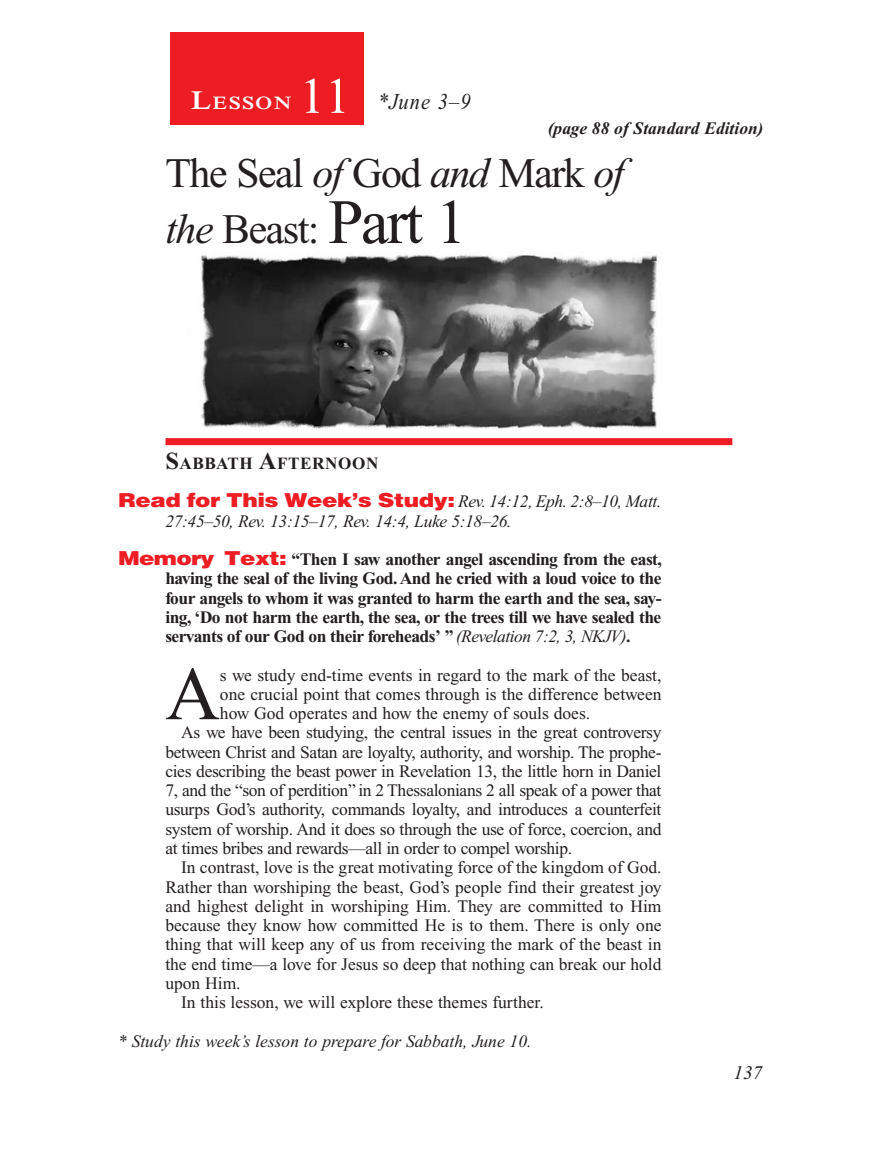
<style>
.page{position:relative;width:882px;height:1166px;background:#fff}
.page>*{position:absolute;margin:0;border:0;box-sizing:border-box;transform-origin:0 0}
.Body_Drop_Cap{font:75.6px "Times New Roman PS Std";color:#231f20}
.Lesson_Number{font:50.75px "Times New Roman PS Std";color:#fff}
.Lesson_Head_SA{font:42px/56px "Times New Roman PS Std";letter-spacing:-.035em;color:#231f20}
.Lesson_Dates{font:italic 22.75px "Times New Roman PS Std";color:#231f20;scale:.9 1}
.PageNumbers{font:italic 19.25px "Times New Roman PS Std";color:#231f20}
.Lesson_Start_Head{font:600 18.38px "Times NRMT Std";letter-spacing:.07em;color:#fff;scale:1.1 1}
.Body{font:17.5px/19.2px "Times New Roman PS Std";color:#231f20;text-align:justify}
.Question{font:700 17.5px/19.2px "Times New Roman PS Std";letter-spacing:-.03em;color:#231f20;text-align:justify}
.Body_Drop_Cap-2{font:17.5px/19.2px "Times New Roman PS Std";color:#231f20;text-align:justify}
.Question-2{font:italic 17.5px/19.2px "Times New Roman PS Std";letter-spacing:-.02em;color:#231f20}
.Question-3{font:italic 17.5px "Times New Roman PS Std";color:#231f20}
.Page_from_SE{font:italic 700 17.5px "Times New Roman PS Std";color:#231f20}
.Sabbath_Afternoon_He{font:700 17.15px "Times New Roman PS Std";letter-spacing:.035em;color:#231f20}
.s1{font-size:26.25px}
.s2{font-style:italic}
.s3{font-size:63px}
.s4{font-size:24.5px}
.s5{font-family:"Helvetica LT Std";font-weight:900;font-style:normal;font-size:19.25px;color:#ee1d23}
.s6{font-family:"Helvetica LT Std";font-weight:900;font-size:19.25px;color:#ee1d23}
.s7{font-weight:400;font-style:italic}
</style>
<div class="page">
<div style="left:170px;top:32px;width:194px;height:92px;background:#ee1d23"></div>
<div style="left:166px;top:438px;width:566px;height:7px;background:#ee1d23"></div>
<img style="left:200px;top:254px;width:458px;height:174px">
<p class="Lesson_Number" style="left:300px;top:68px;width:52px">11</p>
<p class="Lesson_Start_Head" style="left:191px;top:93px;width:93px"><span class="s1">L</span>ESSON</p>
<p class="Lesson_Dates" style="left:378px;top:90px;width:105px">*June 3–9</p>
<p class="Page_from_SE" style="left:548px;top:119px;width:217px">(page 88 of Standard Edition)</p>
<p class="Lesson_Head_SA" style="left:165px;top:145px;width:461px">The Seal <span class="s2">of</span> God <span class="s2">and</span> Mark <span class="s2">of the</span> Beast: <span class="s3">Part 1</span></p>
<p class="Sabbath_Afternoon_He" style="left:165px;top:453px;width:215px"><span class="s4">S</span>ABBATH <span class="s4">A</span>FTERNOON</p>
<p class="Question-2" style="left:165px;top:492px;width:498px;text-indent:-47px"><span class="s5">Read for This Week’s Study:</span> Rev. 14:12, Eph. 2:8–10, Matt.<br>27:45–50, Rev. 13:15–17, Rev. 14:4, Luke 5:18–26.</p>
<p class="Question" style="left:165px;top:549px;width:498px;text-indent:-47px"><span class="s6">Memory Text:</span> “Then I saw another angel ascending from the east, having the seal of the living God. And he cried with a loud voice to the four angels to whom it was granted to harm the earth and the sea, say&shy;ing, ‘Do not harm the earth, the sea, or the trees till we have sealed the servants of our God on their foreheads’ ” <span class="s7">(Revelation 7:2, 3, NKJV)</span>.</p>
<p class="Body_Drop_Cap" style="left:165px;top:653px;width:56px">A</p>
<p class="Body_Drop_Cap-2" style="left:220px;top:665px;width:443px">s we study end-time events in regard to the mark of the beast, one crucial point that comes through is the difference between how God operates and how the enemy of souls does.</p>
<p class="Body" style="left:165px;top:723px;width:498px;text-indent:16px">As we have been studying, the central issues in the great controversy between Christ and Satan are loyalty, authority, and worship. The prophe&shy;cies describing the beast power in Revelation 13, the little horn in Daniel 7, and the “son of perdition” in 2 Thessalonians 2 all speak of a power that usurps God’s authority, commands loyalty, and introduces a counterfeit system of worship. And it does so through the use of force, coercion, and at times bribes and rewards—all in order to compel worship.</p>
<p class="Body" style="left:165px;top:857px;width:498px;text-align:left;text-indent:16px">In contrast, love is the great motivating force of the kingdom of God.<br>Rather than worshiping the beast, God’s people find their greatest joy and highest delight in worshiping Him. They are committed to Him because they know how committed He is to them. There is only one thing that will keep any of us from receiving the mark of the beast in the end time—a love for Jesus so deep that nothing can break our hold upon Him.</p>
<p class="Body" style="left:181px;top:992px;width:364px">In this lesson, we will explore these themes further.</p>
<p class="Question-3" style="left:118px;top:1031px;width:415px">* Study this week’s lesson to prepare for Sabbath, June 10.</p>
<p class="PageNumbers" style="left:734px;top:1062px;width:30px">137</p>
</div>
